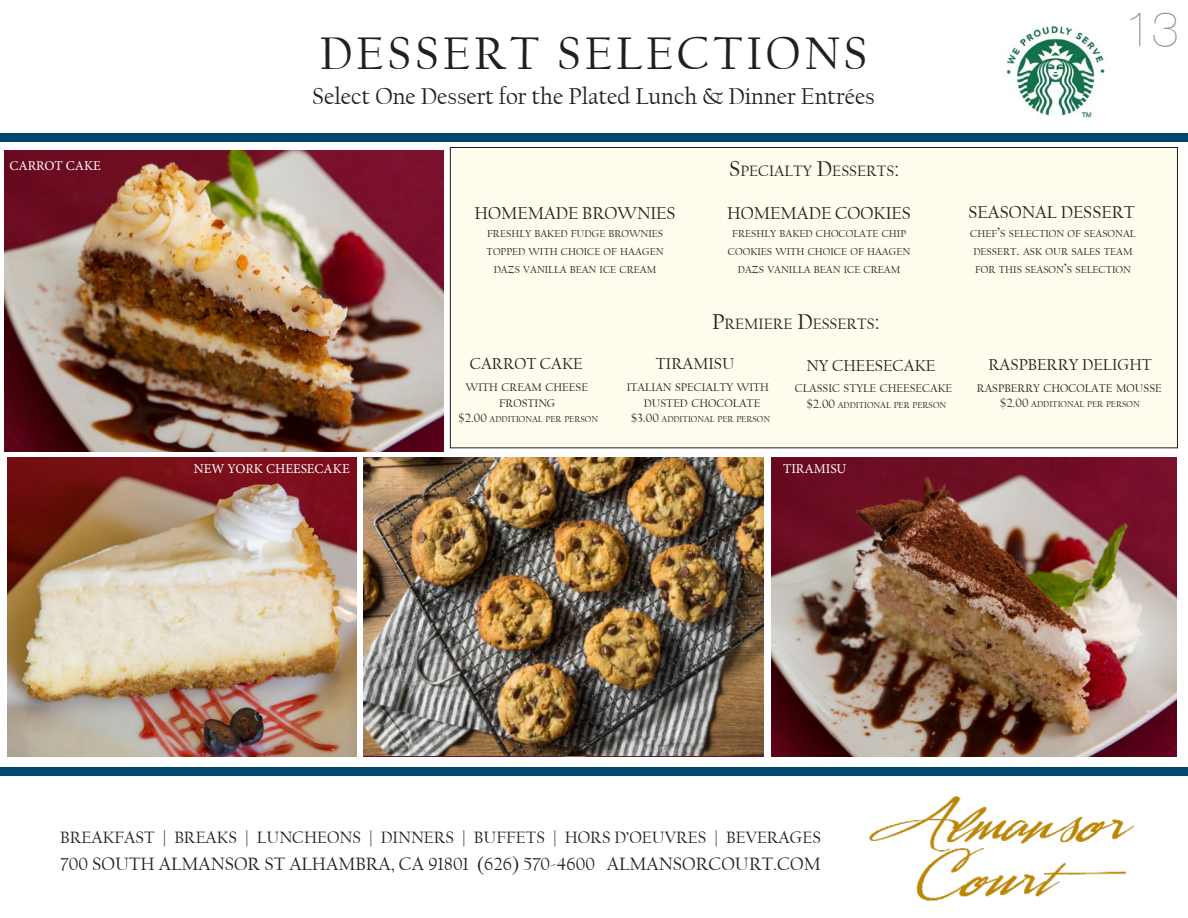
<style>
.page{position:relative;width:1188px;height:918px;background:#fff}
.page>*{position:absolute;margin:0;border:0;box-sizing:border-box;transform-origin:0 0}
.t1{font:48px "Californian FB";letter-spacing:.075em;color:#231f20}
.t2{font:200 48px "Helvetica Neue";color:#887f7f}
.t3{font:24px "Californian FB";color:#231f20}
.t4{font:18.75px "Californian FB";color:#231f20}
.t5{font:18px "Californian FB";color:#231f20}
.t6{font:17.25px "Californian FB";color:#231f20}
.t7{font:16.5px "Californian FB";color:#231f20}
.t8{font:15.75px "Californian FB";color:#231f20}
.t9{font:13.5px "Minion Pro";color:#fff}
.t10{font:11.55px "Californian FB";color:#231f20}
.t11{font:10.5px/18px "Californian FB";color:#231f20;text-align:center}
.t12{font:8.85px "Californian FB";color:#231f20}
.s1{font-size:22.5px}
.s2{font-size:12.75px}
.s3{font-size:15px}
</style>
<div class="page">
<div style="left:0;top:133px;width:1188px;height:9px;background:#00486d"></div>
<div style="left:0;top:767px;width:1188px;height:9px;background:#00486d"></div>
<img style="left:869px;top:796px;width:265px;height:105px">
<img style="left:1006px;top:26px;width:99px;height:92px">
<img style="left:4px;top:151px;width:439px;height:300px">
<div style="left:450px;top:147px;width:727px;height:301px;background:#fdfced"></div>
<img style="left:771px;top:457px;width:406px;height:299px">
<img style="left:8px;top:457px;width:348px;height:299px">
<img style="left:364px;top:458px;width:399px;height:298px">
<p class="t9" style="left:9px;top:157px;width:93px">CARROT CAKE</p>
<h1 class="t1" style="left:320px;top:27px;width:549px">DESSERT SELECTIONS</h1>
<h2 class="t3" style="left:312px;top:83px;width:564px">Select One Dessert for the Plated Lunch &amp; Dinner Entrées</h2>
<h1 class="t2" style="left:1125px;top:-8px;width:55px">13</h1>
<h3 class="t5" style="left:474px;top:203px;width:15px">HOMEM</h3>
<h3 class="t5" style="left:544px;top:203px;width:61px">ADE BROWNIES</h3>
<p class="t11" style="left:487px;top:224px;width:178px">FRESHLY BAKED FUDGE BROWNIES<br>TOPPED WITH CHOICE OF HAAGEN<br>DAZS VANILLA BEAN ICE CREAM</p>
<h3 class="t8" style="left:729px;top:162px;width:172px"><span class="s1">S</span> PECIALTY <span class="s1">D</span>ESSERTS<span class="s1">:</span></h3>
<h3 class="t5" style="left:727px;top:203px;width:15px">HOMEM</h3>
<h3 class="t5" style="left:797px;top:203px;width:50px">ADE COOKIES</h3>
<p class="t11" style="left:728px;top:225px;width:184px">FRESHLY BAKED CHOCOLATE CHIP<br>COOKIES WITH CHOICE OF HAAGEN<br>DAZS VANILLA BEAN ICE CREAM</p>
<h3 class="t8" style="left:712px;top:315px;width:169px"><span class="s1">P</span>REMIERE <span class="s1">D</span>ESSERTS<span class="s1">:</span></h3>
<h3 class="t7" style="left:470px;top:355px;width:35px">CARROT</h3>
<h3 class="t7" style="left:540px;top:355px;width:34px">CAKE</h3>
<h3 class="t7" style="left:656px;top:355px;width:49px">TIRAMISU</h3>
<p class="t10" style="left:466px;top:381px;width:123px">WITH CREAM CHEESE</p>
<p class="t10" style="left:627px;top:381px;width:144px">ITALIAN SPECIALTY WITH</p>
<p class="t10" style="left:499px;top:396px;width:58px">FROSTING</p>
<p class="t10" style="left:644px;top:396px;width:118px">DUSTED CHOCOLATE</p>
<p class="t12" style="left:458px;top:414px;width:141px"><span class="s2">$2.00</span> ADDITIONAL PER PERSON</p>
<p class="t12" style="left:631px;top:414px;width:141px"><span class="s2">$3.00</span> ADDITIONAL PER PERSON</p>
<h3 class="t7" style="left:806px;top:356px;width:37px">NY CHEESEC</h3>
<h3 class="t7" style="left:904px;top:356px;width:22px">AKE</h3>
<p class="t10" style="left:795px;top:382px;width:159px">CLASSIC STYLE CHEESECAKE</p>
<p class="t12" style="left:806px;top:400px;width:141px"><span class="s2">$2.00</span> ADDITIONAL PER PERSON</p>
<p class="t9" style="left:194px;top:460px;width:157px">NEW YORK CHEESECAKE</p>
<p class="t9" style="left:783px;top:460px;width:65px">TIRAMISU</p>
<h3 class="t5" style="left:969px;top:203px;width:44px">SEASON</h3>
<h3 class="t5" style="left:1035px;top:203px;width:38px">AL DESSERT</h3>
<p class="t11" style="left:970px;top:224px;width:167px;text-align:left">CHEF<span class="s3">’</span>S SELECTION OF SEASONAL<br>DESSERT<span class="s3">.</span> ASK OUR SALES TEAM<br>FOR THIS SEASON<span class="s3">’</span>S SELECTION</p>
<h3 class="t7" style="left:988px;top:356px;width:60px">RASPBERRY</h3>
<h3 class="t7" style="left:1082px;top:356px;width:11px">DELIGHT</h3>
<p class="t10" style="left:977px;top:382px;width:186px">RASPBERRY CHOCOLATE MOUSSE</p>
<p class="t12" style="left:1000px;top:400px;width:141px"><span class="s2">$2.00</span> ADDITIONAL PER PERSON</p>
<h3 class="t6" style="left:60px;top:827px;width:762px">BREAKFAST | BREAKS | LUNCHEONS | DINNERS | BUFFETS | HORS D’OEUVRES | BEVERAGES</h3>
<h3 class="t4" style="left:61px;top:853px;width:762px">700 SOUTH ALMANSOR ST ALHAMBRA, CA 91801 (626) 570-4600 ALMANSORCOURT.COM</h3>
</div>
